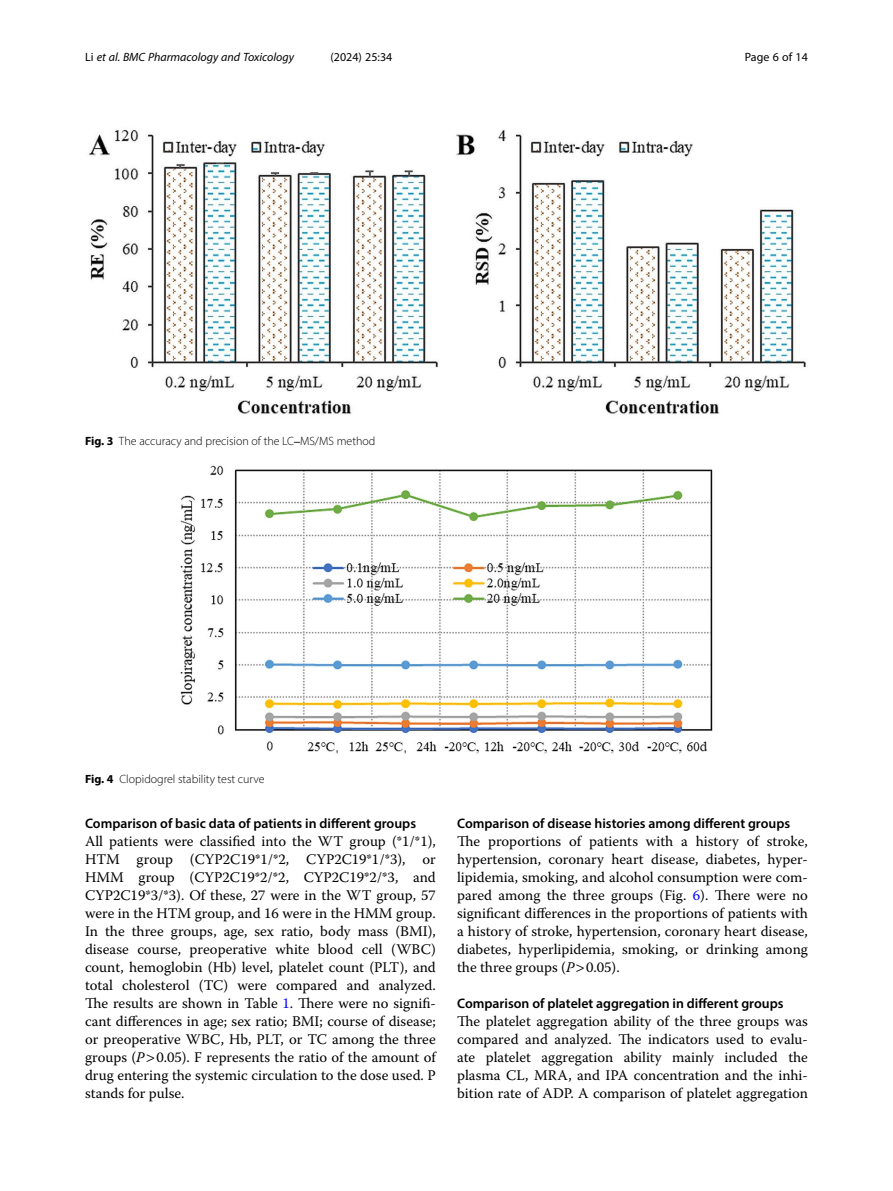
<style>
.page{position:relative;width:893px;height:1191px;background:#fff}
.page>*{position:absolute;margin:0;border:0;box-sizing:border-box;transform-origin:0 0}
.Body_Text{font:14.7px/18px "Warnock Pro";color:#000;text-align:justify}
.Head_2{font:600 13.8px "Myriad Pro";color:#000}
.Figure_Caption{font:300 12px "Myriad Pro";color:#000}
.t1{font:italic 12px "Myriad Pro";color:#000}
.t2{font:12px "Myriad Pro";color:#000}
.s1{font-style:normal}
.s2{font-weight:700}
.s3{font-family:"STIX";font-weight:400}
.s4{color:#00f}
.s5{font-style:italic}
</style>
<div class="page">
<img style="left:180px;top:465px;width:533px;height:289px">
<img style="left:89px;top:130px;width:717px;height:285px">
<p class="t1" style="left:85px;top:50px;width:211px"><span class="s1">Li</span> et al. BMC Pharmacology and Toxicology</p>
<p class="t2" style="left:331px;top:50px;width:63px">(2024) 25:34</p>
<p class="t2" style="left:745px;top:50px;width:65px">Page 6 of 14</p>
<p class="Figure_Caption" style="left:85px;top:433px;width:292px"><span class="s2">Fig. 3</span> The accuracy and precision of the LC<span class="s3">‒</span>MS/MS method</p>
<p class="Figure_Caption" style="left:85px;top:771px;width:181px"><span class="s2">Fig. 4</span> Clopidogrel stability test curve</p>
<p class="Head_2" style="left:85px;top:815px;width:333px">Comparison of basic data of patients in different groups</p>
<p class="Body_Text" style="left:85px;top:832px;width:352px">All patients were classified into the WT group (*1/*1), HTM group (CYP2C19*1/*2, CYP2C19*1/*3), or HMM group (CYP2C19*2/*2, CYP2C19*2/*3, and CYP2C19*3/*3). Of these, 27 were in the WT group, 57 were in the HTM group, and 16 were in the HMM group.<br>In the three groups, age, sex ratio, body mass (BMI), disease course, preoperative white blood cell (WBC) count, hemoglobin (Hb) level, platelet count (PLT), and total cholesterol (TC) were compared and analyzed.<br>The results are shown in Table <span class="s4">1</span>. There were no signifi&shy;cant differences in age; sex ratio; BMI; course of disease; or preoperative WBC, Hb, PLT, or TC among the three groups (<span class="s5">P</span> 0.05). F represents the ratio of the amount of drug entering the systemic circulation to the dose used. P stands for pulse.</p>
<p class="Head_2" style="left:457px;top:815px;width:335px">Comparison of disease histories among different groups</p>
<p class="Body_Text" style="left:457px;top:832px;width:352px">The proportions of patients with a history of stroke, hypertension, coronary heart disease, diabetes, hyper&shy;lipidemia, smoking, and alcohol consumption were com&shy;pared among the three groups (Fig. <span class="s4">6</span>). There were no significant differences in the proportions of patients with a history of stroke, hypertension, coronary heart disease, diabetes, hyperlipidemia, smoking, or drinking among the three groups (<span class="s5">P</span> 0.05).</p>
<p class="Head_2" style="left:457px;top:995px;width:328px">Comparison of platelet aggregation in different groups</p>
<p class="Body_Text" style="left:457px;top:1012px;width:352px">The platelet aggregation ability of the three groups was compared and analyzed. The indicators used to evalu&shy;ate platelet aggregation ability mainly included the plasma CL, MRA, and IPA concentration and the inhi&shy;bition rate of ADP. A comparison of platelet aggregation</p>
</div>
